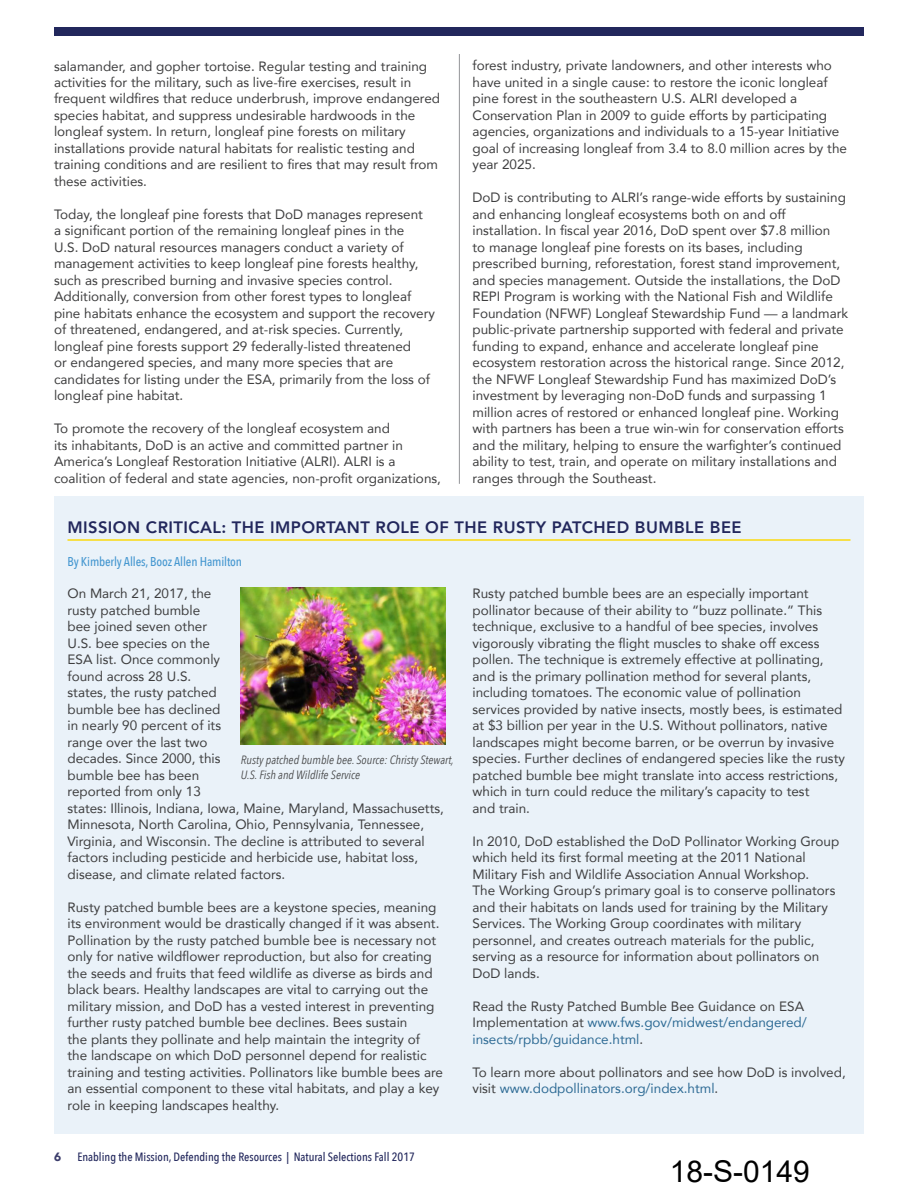
<style>
.page{position:relative;width:918px;height:1188px;background:#fff}
.page>*{position:absolute;margin:0;border:0;box-sizing:border-box;transform-origin:0 0}
.t1{font:30px "Arial";color:#000}
._01_Heading{font:800 16.5px "Avenir";letter-spacing:.025em;color:#22275c}
._03_Body{font:13.5px/16.5px "Avenir";color:#3e3e3f}
._03_Author{font:500 12.75px "Avenir Next Condensed";letter-spacing:-.01em;color:#4597d0}
._07_Caption{font:italic 12px/15px "Avenir Next Condensed";color:#4b4c4d}
.t2{font:500 12px "Avenir Next Condensed";color:#22275c}
.t3{font:900 12px "Avenir";color:#3b3c6b}
.s1{color:#2e6b95}
</style>
<div class="page">
<div style="left:54px;top:27px;width:810px;height:9px;background:#22275c"></div>
<div style="left:54px;top:561px;width:810px;height:573px;background:#eaf2f9"></div>
<img style="left:241px;top:588px;width:205px;height:157px">
<div style="left:54px;top:497px;width:810px;height:82px;background:#eaf2f9"></div>
<hr style="left:68px;top:539px;width:782px;height:2px;background:#fad910">
<hr style="left:459px;top:54px;width:1px;height:430px;background:#939598">
<p class="_03_Body" style="left:54px;top:57px;width:388px">salamander, and gopher tortoise. Regular testing and training activities for the military, such as live-fire exercises, result in frequent wildfires that reduce underbrush, improve endangered species habitat, and suppress undesirable hardwoods in the longleaf system. In return, longleaf pine forests on military installations provide natural habitats for realistic testing and training conditions and are resilient to fires that may result from these activities.</p>
<p class="_03_Body" style="left:54px;top:206px;width:383px">Today, the longleaf pine forests that DoD manages represent<br>a significant portion of the remaining longleaf pines in the<br>U.S. DoD natural resources managers conduct a variety of management activities to keep longleaf pine forests healthy, such as prescribed burning and invasive species control.<br>Additionally, conversion from other forest types to longleaf pine habitats enhance the ecosystem and support the recovery of threatened, endangered, and at-risk species. Currently, longleaf pine forests support 29 federally-listed threatened<br>or endangered species, and many more species that are candidates for listing under the ESA, primarily from the loss of longleaf pine habitat.</p>
<p class="_03_Body" style="left:54px;top:420px;width:389px">To promote the recovery of the longleaf ecosystem and<br>its inhabitants, DoD is an active and committed partner in America’s Longleaf Restoration Initiative (ALRI). ALRI is a coalition of federal and state agencies, non-profit organizations,</p>
<p class="_03_Body" style="left:472px;top:57px;width:376px">forest industry, private landowners, and other interests who have united in a single cause: to restore the iconic longleaf pine forest in the southeastern U.S. ALRI developed a Conservation Plan in 2009 to guide efforts by participating agencies, organizations and individuals to a 15-year Initiative goal of increasing longleaf from 3.4 to 8.0 million acres by the year 2025.</p>
<p class="_03_Body" style="left:472px;top:189px;width:377px">DoD is contributing to ALRI’s range-wide efforts by sustaining and enhancing longleaf ecosystems both on and off installation. In fiscal year 2016, DoD spent over $7.8 million<br>to manage longleaf pine forests on its bases, including prescribed burning, reforestation, forest stand improvement, and species management. Outside the installations, the DoD REPI Program is working with the National Fish and Wildlife Foundation (NFWF) Longleaf Stewardship Fund — a landmark public-private partnership supported with federal and private funding to expand, enhance and accelerate longleaf pine ecosystem restoration across the historical range. Since 2012, the NFWF Longleaf Stewardship Fund has maximized DoD’s investment by leveraging non-DoD funds and surpassing 1 million acres of restored or enhanced longleaf pine. Working with partners has been a true win-win for conservation efforts and the military, helping to ensure the warfighter’s continued ability to test, train, and operate on military installations and ranges through the Southeast.</p>
<p class="_01_Heading" style="left:68px;top:512px;width:676px">MISSION CRITICAL: THE IMPORTANT ROLE OF THE RUSTY PATCHED BUMBLE BEE</p>
<p class="_03_Author" style="left:68px;top:553px;width:176px">By Kimberly Alles, Booz Allen Hamilton</p>
<p class="_03_Body" style="left:68px;top:585px;width:378px">On March 21, 2017, the<br>rusty patched bumble<br>bee joined seven other<br>U.S. bee species on the<br>ESA list. Once commonly<br>found across 28 U.S.<br>states, the rusty patched<br>bumble bee has declined<br>in nearly 90 percent of its<br>range over the last two<br>decades. Since 2000, this<br>bumble bee has been<br>reported from only 13<br>states: Illinois, Indiana, Iowa, Maine, Maryland, Massachusetts,<br>Minnesota, North Carolina, Ohio, Pennsylvania, Tennessee,<br>Virginia, and Wisconsin. The decline is attributed to several factors including pesticide and herbicide use, habitat loss, disease, and climate related factors.</p>
<p class="_03_Body" style="left:68px;top:898px;width:377px">Rusty patched bumble bees are a keystone species, meaning its environment would be drastically changed if it was absent.<br>Pollination by the rusty patched bumble bee is necessary not only for native wildflower reproduction, but also for creating the seeds and fruits that feed wildlife as diverse as birds and black bears. Healthy landscapes are vital to carrying out the military mission, and DoD has a vested interest in preventing further rusty patched bumble bee declines. Bees sustain<br>the plants they pollinate and help maintain the integrity of the landscape on which DoD personnel depend for realistic training and testing activities. Pollinators like bumble bees are an essential component to these vital habitats, and play a key role in keeping landscapes healthy.</p>
<p class="_07_Caption" style="left:241px;top:752px;width:214px">Rusty patched bumble bee. Source: Christy Stewart,<br>U.S. Fish and Wildlife Service</p>
<p class="t3" style="left:54px;top:1147px;width:9px">6</p>
<p class="t2" style="left:77px;top:1150px;width:339px">Enabling the Mission, Defending the Resources | Natural Selections Fall 2017</p>
<p class="_03_Body" style="left:472px;top:585px;width:374px">Rusty patched bumble bees are an especially important pollinator because of their ability to “buzz pollinate.” This technique, exclusive to a handful of bee species, involves vigorously vibrating the flight muscles to shake off excess pollen. The technique is extremely effective at pollinating, and is the primary pollination method for several plants, including tomatoes. The economic value of pollination services provided by native insects, mostly bees, is estimated at $3 billion per year in the U.S. Without pollinators, native landscapes might become barren, or be overrun by invasive species. Further declines of endangered species like the rusty patched bumble bee might translate into access restrictions, which in turn could reduce the military’s capacity to test<br>and train.</p>
<p class="_03_Body" style="left:472px;top:832px;width:368px">In 2010, DoD established the DoD Pollinator Working Group which held its first formal meeting at the 2011 National Military Fish and Wildlife Association Annual Workshop.<br>The Working Group’s primary goal is to conserve pollinators and their habitats on lands used for training by the Military Services. The Working Group coordinates with military personnel, and creates outreach materials for the public, serving as a resource for information about pollinators on DoD lands.</p>
<p class="_03_Body" style="left:472px;top:997px;width:336px">Read the Rusty Patched Bumble Bee Guidance on ESA<br>Implementation at <span class="s1">www.fws.gov/midwest/endangered/ insects/rpbb/guidance.html</span>.</p>
<p class="_03_Body" style="left:472px;top:1063px;width:375px">To learn more about pollinators and see how DoD is involved, visit <span class="s1">www.dodpollinators.org/index.html</span>.</p>
<h1 class="t1" style="left:670px;top:1151px;width:142px">18-S-0149</h1>
</div>
